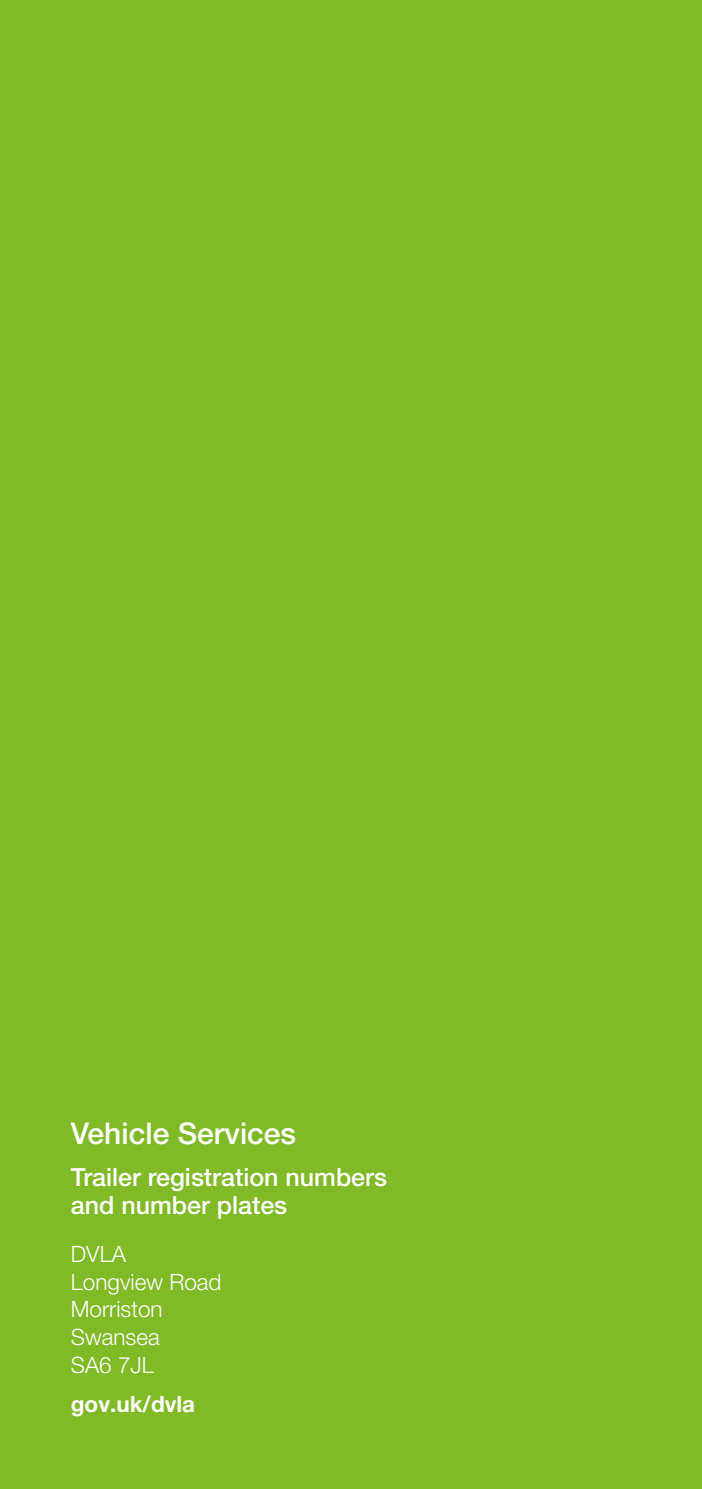
<style>
.page{position:relative;width:702px;height:1489px;background:#fff}
.page>*{position:absolute;margin:0;border:0;box-sizing:border-box;transform-origin:0 0}
.Body_text{font:500 30px "Helvetica Neue LT Pro";color:#fff}
.Body_text-2{font:500 25px/27.5px "Helvetica Neue LT Pro";color:#fff}
.Body_text-3{font:300 22.5px/27.5px "Helvetica Neue LT Pro";color:#fff}
.Body_text-4{font:700 22.5px "Helvetica Neue LT Pro";color:#fff}
</style>
<div class="page">
<div style="left:0;top:0;width:702px;height:1488px;background:#80ba27"></div>
<p class="Body_text" style="left:71px;top:1115px;width:227px">Vehicle Services</p>
<p class="Body_text-2" style="left:71px;top:1163px;width:317px">Trailer registration numbers and number plates</p>
<p class="Body_text-3" style="left:71px;top:1240px;width:152px">DVLA<br>Longview Road<br>Morriston<br>Swansea<br>SA6 7JL</p>
<p class="Body_text-4" style="left:71px;top:1389px;width:126px">gov.uk/dvla</p>
</div>
